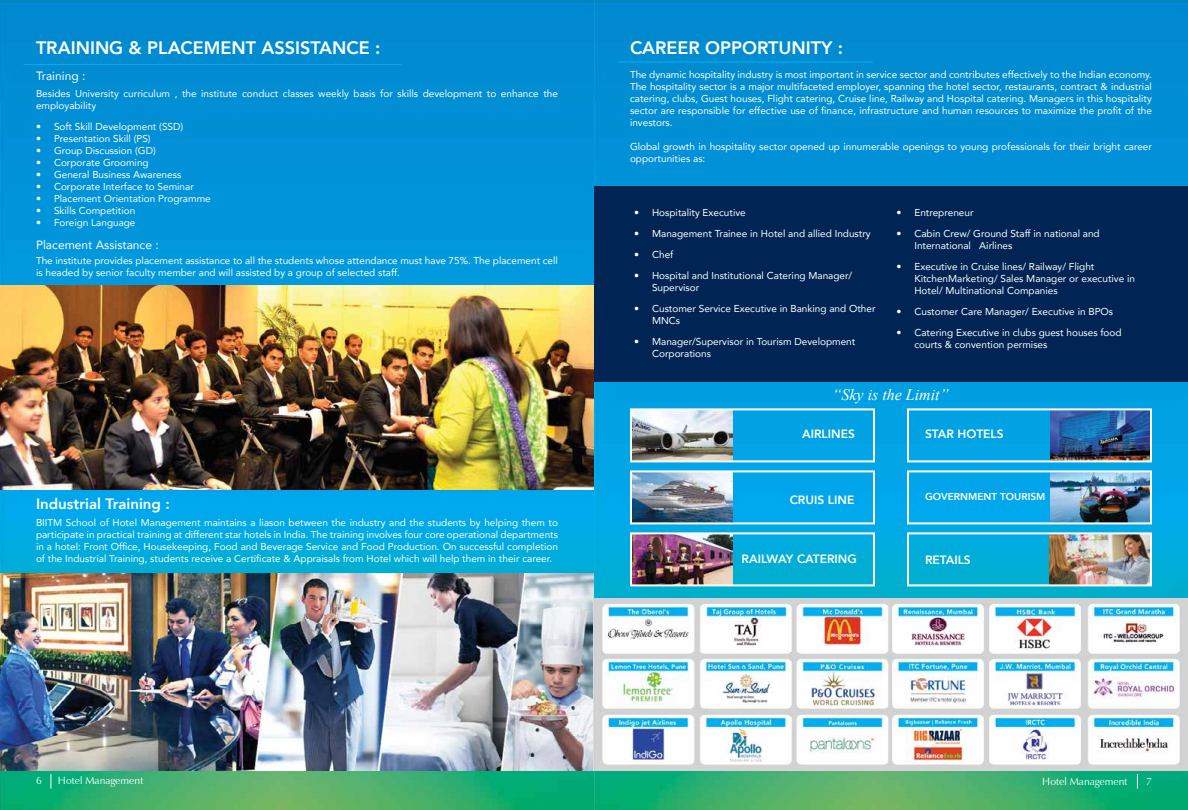
<style>
.page{position:relative;width:1188px;height:810px;background:#fff}
.page>*{position:absolute;margin:0;border:0;box-sizing:border-box;transform-origin:0 0}
.t1{font:800 18px "Avenir";color:#fff}
.t2{font:italic 16px "Times New Roman";color:#fff}
.t3{font:800 15px "Avenir";color:#fff}
.t4{font:800 12px "Avenir";color:#fff}
.t5{font:12px "Avenir";color:#fff}
.t6{font:10.5px "Zapf Humanist 601 BT";color:#fff}
.t7{font:10px/12px "Avenir";color:#fff}
.t8{font:800 10px "Avenir";color:#fff}
</style>
<div class="page">
<img style="left:0;top:0;width:1188px;height:810px">
<svg style="left:51px;top:774px;width:1px;height:15px"></svg>
<svg style="left:1137px;top:774px;width:1px;height:15px"></svg>
<img style="left:0;top:573px;width:594px;height:198px">
<img style="left:0;top:285px;width:594px;height:204px">
<hr style="left:23px;top:64px;width:378px;height:1px;background:#00aeef">
<div style="left:594px;top:186px;width:594px;height:196px;background:#002555"></div>
<img style="left:1050px;top:473px;width:99px;height:48px">
<div style="left:907px;top:470px;width:245px;height:54px;border:2px solid #fff"></div>
<img style="left:1050px;top:535px;width:99px;height:48px">
<div style="left:907px;top:532px;width:245px;height:54px;border:2px solid #fff"></div>
<img style="left:1050px;top:411px;width:99px;height:48px">
<div style="left:907px;top:408px;width:245px;height:54px;border:2px solid #fff"></div>
<img style="left:633px;top:411px;width:99px;height:48px">
<div style="left:630px;top:408px;width:245px;height:54px;border:2px solid #fff"></div>
<img style="left:633px;top:473px;width:99px;height:48px">
<div style="left:630px;top:470px;width:245px;height:54px;border:2px solid #fff"></div>
<img style="left:633px;top:535px;width:100px;height:48px">
<div style="left:630px;top:532px;width:245px;height:54px;border:2px solid #fff"></div>
<img style="left:594px;top:599px;width:594px;height:171px">
<hr style="left:617px;top:62px;width:256px;height:1px;background:#00aeef">
<h1 class="t1" style="left:36px;top:34px;width:346px">TRAINING &amp; PLACEMENT ASSISTANCE :</h1>
<p class="t5" style="left:36px;top:67px;width:51px">Training :</p>
<p class="t7" style="left:36px;top:87px;width:524px">Besides University curriculum , the institute conduct classes weekly basis for skills development to enhance the employability</p>
<p class="t7" style="left:36px;top:120px;width:149px">• Soft Skill Development (SSD)</p>
<p class="t7" style="left:36px;top:132px;width:116px">• Presentation Skill (PS)</p>
<p class="t7" style="left:36px;top:144px;width:121px">• Group Discussion (GD)</p>
<p class="t7" style="left:36px;top:156px;width:114px">• Corporate Grooming</p>
<p class="t7" style="left:36px;top:168px;width:147px">• General Business Awareness</p>
<p class="t7" style="left:36px;top:180px;width:159px">• Corporate Interface to Seminar</p>
<p class="t7" style="left:36px;top:192px;width:176px">• Placement Orientation Programme</p>
<p class="t7" style="left:36px;top:204px;width:101px">• Skills Competition</p>
<p class="t7" style="left:36px;top:216px;width:101px">• Foreign Language</p>
<p class="t5" style="left:36px;top:235px;width:124px">Placement Assistance :</p>
<p class="t7" style="left:36px;top:254px;width:523px">The institute provides placement assistance to all the students whose attendance must have 75%. The placement cell is headed by senior faculty member and will assisted by a group of selected staff.</p>
<h3 class="t3" style="left:36px;top:492px;width:135px">Industrial Training :</h3>
<p class="t7" style="left:36px;top:517px;width:524px;text-align:justify">BIITM School of Hotel Management maintains a liason between the industry and the students by helping them to participate in practical training at different star hotels in India. The training involves four core operational departments in a hotel: Front Office, Housekeeping, Food and Beverage Service and Food Production. On successful completion of the Industrial Training, students receive a Certificate &amp; Appraisals from Hotel which will help them in their career.</p>
<h1 class="t1" style="left:630px;top:34px;width:215px">CAREER OPPORTUNITY :</h1>
<p class="t7" style="left:630px;top:68px;width:524px;text-align:justify">The dynamic hospitality industry is most important in service sector and contributes effectively to the Indian economy.<br>The hospitality sector is a major multifaceted employer, spanning the hotel sector, restaurants, contract &amp; industrial catering, clubs, Guest houses, Flight catering, Cruise line, Railway and Hospital catering. Managers in this hospitality sector are responsible for effective use of finance, infrastructure and human resources to maximize the profit of the investors.</p>
<p class="t7" style="left:630px;top:140px;width:524px">Global growth in hospitality sector opened up innumerable openings to young professionals for their bright career opportunities as:</p>
<p class="t7" style="left:634px;top:206px;width:113px">• Hospitality Executive</p>
<p class="t7" style="left:634px;top:227px;width:238px">• Management Trainee in Hotel and allied Industry</p>
<p class="t7" style="left:634px;top:248px;width:41px">• Chef</p>
<p class="t7" style="left:652px;top:269px;width:202px;text-indent:-18px">• Hospital and Institutional Catering Manager/<br>Supervisor</p>
<p class="t7" style="left:652px;top:302px;width:225px;text-indent:-18px">• Customer Service Executive in Banking and Other<br>MNCs</p>
<p class="t7" style="left:652px;top:335px;width:205px;text-indent:-18px">• Manager/Supervisor in Tourism Development<br>Corporations</p>
<p class="t7" style="left:896px;top:206px;width:79px">• Entrepreneur</p>
<p class="t7" style="left:914px;top:227px;width:187px;text-indent:-18px">• Cabin Crew/ Ground Staff in national and<br>International Airlines</p>
<p class="t7" style="left:914px;top:260px;width:222px;text-indent:-18px">• Executive in Cruise lines/ Railway/ Flight<br>KitchenMarketing/ Sales Manager or executive in<br>Hotel/ Multinational Companies</p>
<p class="t7" style="left:896px;top:305px;width:218px">• Customer Care Manager/ Executive in BPOs</p>
<p class="t7" style="left:914px;top:326px;width:209px;text-indent:-18px">• Catering Executive in clubs guest houses food courts &amp; convention permises</p>
<h2 class="t2" style="left:833px;top:383px;width:118px">“Sky is the Limit”</h2>
<p class="t4" style="left:802px;top:425px;width:54px">AIRLINES</p>
<p class="t4" style="left:925px;top:425px;width:80px">STAR HOTELS</p>
<p class="t4" style="left:790px;top:491px;width:66px">CRUIS LINE</p>
<p class="t4" style="left:742px;top:549px;width:117px">RAILWAY CATERING</p>
<p class="t8" style="left:925px;top:489px;width:122px">GOVERNMENT TOURISM</p>
<p class="t4" style="left:925px;top:550px;width:47px">RETAILS</p>
<p class="t6" style="left:36px;top:774px;width:7px">6</p>
<p class="t6" style="left:58px;top:774px;width:87px">Hotel Management</p>
<p class="t6" style="left:1042px;top:775px;width:87px">Hotel Management</p>
<p class="t6" style="left:1146px;top:775px;width:7px">7</p>
</div>
